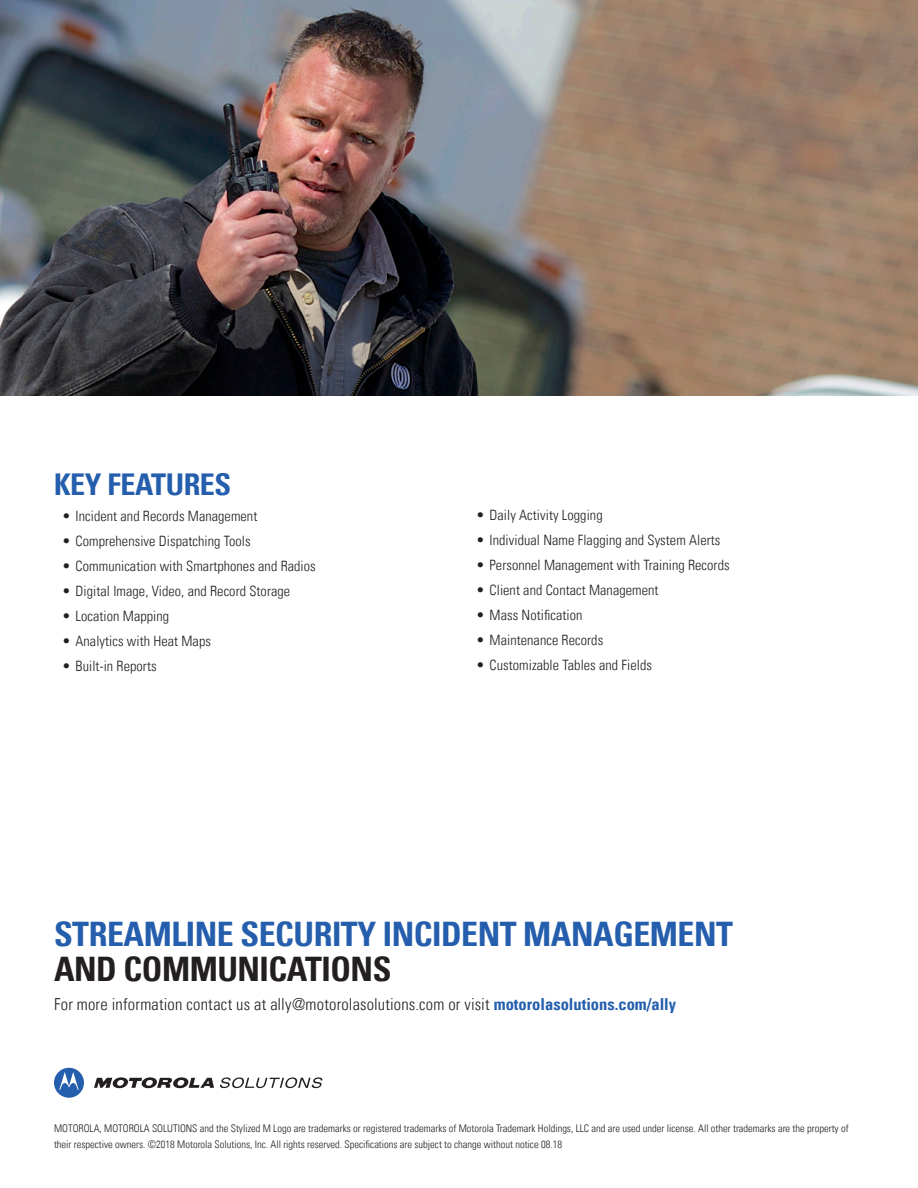
<style>
.page{position:relative;width:918px;height:1188px;background:#fff}
.page>*{position:absolute;margin:0;border:0;box-sizing:border-box;transform-origin:0 0}
.Body_Copy{font:700 condensed 33.75px "Univers LT";letter-spacing:-.015em;color:#245eac}
.Body_Copy-2{font:700 condensed 33.75px "Univers LT";letter-spacing:-.015em;color:#231f20}
.Body_Copy-3{font:700 condensed 30px "Univers LT";letter-spacing:-.015em;color:#245eac}
.t1{font:300 condensed 16.5px "Univers LT";letter-spacing:.01em;color:#231f20}
.t2{font:300 condensed 14.25px "Univers LT";letter-spacing:.005em;color:#231f20}
.t3{font:300 condensed 10.5px/16.5px "Univers LT";color:#231f20}
.s1{font-weight:700;color:#245eac}
</style>
<div class="page">
<svg style="left:94px;top:1077px;width:120px;height:12px"></svg>
<svg style="left:54px;top:1068px;width:30px;height:30px"></svg>
<svg style="left:220px;top:1077px;width:102px;height:11px"></svg>
<img style="left:0;top:0;width:918px;height:395px">
<p class="Body_Copy-3" style="left:54px;top:466px;width:179px">KEY FEATURES</p>
<p class="t2" style="left:62px;top:507px;width:197px">• Incident and Records Management</p>
<p class="t2" style="left:62px;top:532px;width:190px">• Comprehensive Dispatching Tools</p>
<p class="t2" style="left:62px;top:557px;width:255px">• Communication with Smartphones and Radios</p>
<p class="t2" style="left:62px;top:582px;width:230px">• Digital Image, Video, and Record Storage</p>
<p class="t2" style="left:62px;top:607px;width:109px">• Location Mapping</p>
<p class="t2" style="left:62px;top:632px;width:150px">• Analytics with Heat Maps</p>
<p class="t2" style="left:62px;top:657px;width:96px">• Built-in Reports</p>
<p class="t2" style="left:476px;top:506px;width:128px">• Daily Activity Logging</p>
<p class="t2" style="left:476px;top:531px;width:246px">• Individual Name Flagging and System Alerts</p>
<p class="t2" style="left:476px;top:556px;width:255px">• Personnel Management with Training Records</p>
<p class="t2" style="left:476px;top:581px;width:184px">• Client and Contact Management</p>
<p class="t2" style="left:476px;top:607px;width:108px">• Mass Notification</p>
<p class="t2" style="left:476px;top:632px;width:129px">• Maintenance Records</p>
<p class="t2" style="left:476px;top:657px;width:177px">• Customizable Tables and Fields</p>
<p class="Body_Copy" style="left:54px;top:913px;width:681px">STREAMLINE SECURITY INCIDENT MANAGEMENT</p>
<p class="Body_Copy-2" style="left:54px;top:948px;width:339px">AND COMMUNICATIONS</p>
<p class="t1" style="left:54px;top:994px;width:624px">For more information contact us at ally@motorolasolutions.com or visit <span class="s1">motorolasolutions.com/ally</span></p>
<p class="t3" style="left:54px;top:1120px;width:796px">MOTOROLA, MOTOROLA SOLUTIONS and the Stylized M Logo are trademarks or registered trademarks of Motorola Trademark Holdings, LLC and are used under license. All other trademarks are the property of their respective owners. ©2018 Motorola Solutions, Inc. All rights reserved. Specifications are subject to change without notice 08.18</p>
</div>
